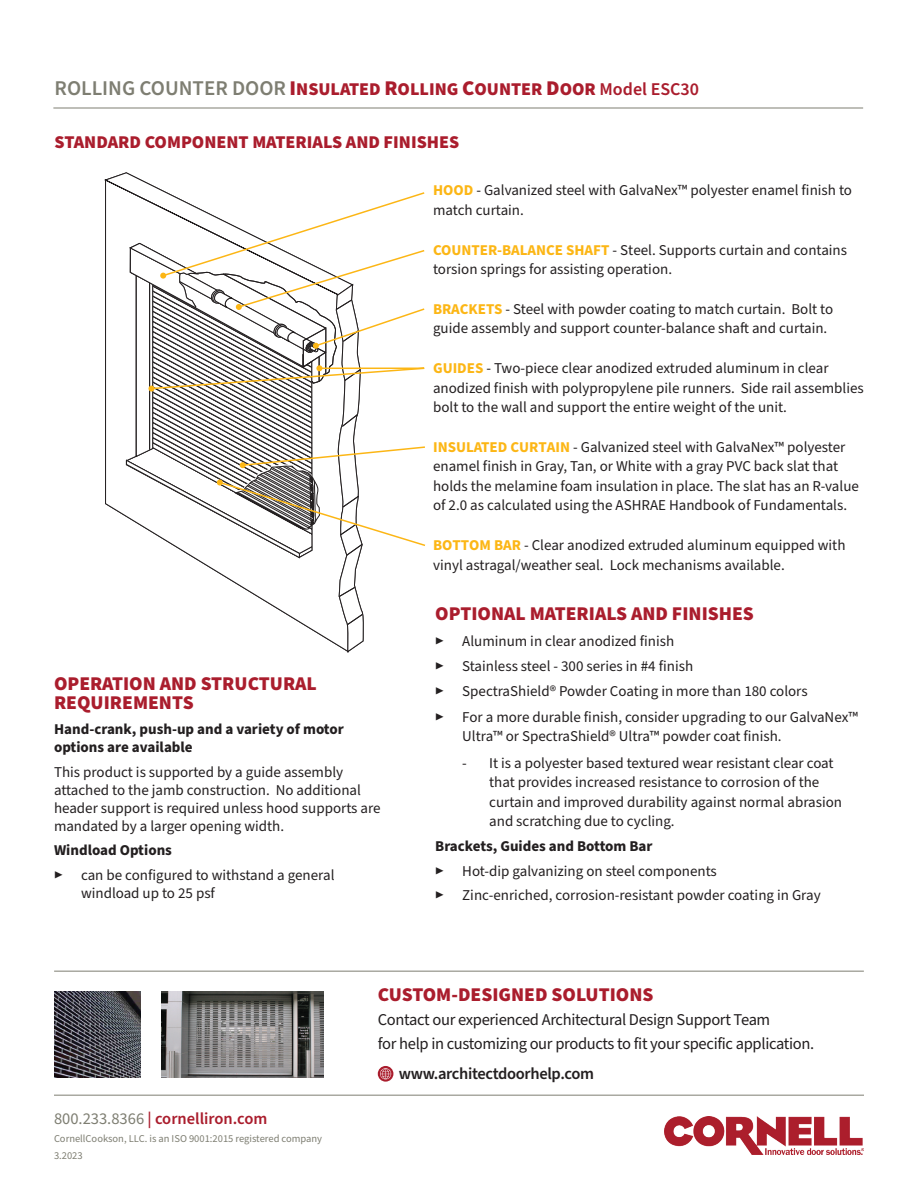
<style>
.page{position:relative;width:918px;height:1188px;background:#fff}
.page>*{position:absolute;margin:0;border:0;box-sizing:border-box;transform-origin:0 0}
.t1{font:900 19.5px/19.5px "Source Sans Pro";color:#aa1d2d}
.t2{font:900 18px "Source Sans Pro";color:#aa1d2d}
.t3{font:16.5px/24px "Source Sans Pro";letter-spacing:-.02em;color:#231f20}
.t4{font:600 16.5px "Source Sans Pro";color:#aa1d2d}
.t5{font:600 16.5px "Source Sans Pro";letter-spacing:-.02em;color:#231f20}
.t6{font:15px/19.5px "Source Sans Pro";color:#231f20}
.t7{font:700 15px/18px "Source Sans Pro";color:#231f20}
.t8{font:10.5px/17.4px "Source Sans Pro";color:#7e7e72}
.s1{font-weight:600;font-size:21px;color:#7e7e72}
.s2{font-size:21px}
.s3{font-weight:600}
.s4{font-weight:700;color:#fcb615}
.s5{font-weight:400;color:#7e7e72}
</style>
<div class="page">
<hr style="left:54px;top:1095px;width:810px;height:1px;background:#7e7e72">
<hr style="left:54px;top:971px;width:810px;height:1px;background:#7e7e72">
<hr style="left:53px;top:108px;width:810px;height:1px;background:#7e7e72">
<img style="left:664px;top:1116px;width:200px;height:38px">
<svg style="left:105px;top:172px;width:59px;height:345px"></svg>
<img style="left:162px;top:991px;width:162px;height:86px">
<img style="left:55px;top:991px;width:86px;height:86px">
<svg style="left:126px;top:191px;width:300px;height:462px"></svg>
<svg style="left:378px;top:1066px;width:15px;height:16px"></svg>
<svg style="left:380px;top:1068px;width:11px;height:11px"></svg>
<p class="t2" style="left:55px;top:76px;width:646px"><span class="s1">ROLLING COUNTER DOOR</span> <span class="s2">I</span>NSULATED <span class="s2">R</span>OLLING <span class="s2">C</span>OUNTER <span class="s2">D</span>OOR <span class="s3">Model ESC30</span></p>
<p class="t2" style="left:55px;top:130px;width:406px">STANDARD COMPONENT MATERIALS AND FINISHES</p>
<h1 class="t1" style="left:54px;top:674px;width:264px">OPERATION AND STRUCTURAL<br>REQUIREMENTS</h1>
<p class="t7" style="left:54px;top:720px;width:291px">Hand-crank, push-up and a variety of motor options are available</p>
<p class="t6" style="left:54px;top:763px;width:328px;line-height:18px">This product is supported by a guide assembly attached to the jamb construction. No additional header support is required unless hood supports are mandated by a larger opening width.</p>
<p class="t7" style="left:54px;top:842px;width:120px">Windload Options</p>
<p class="t6" style="left:81px;top:867px;width:255px;line-height:18px;text-indent:-27px">▶ can be configured to withstand a general windload up to 25 psf</p>
<p class="t6" style="left:433px;top:181px;width:420px"><span class="s4">HOOD</span> - Galvanized steel with GalvaNex™ polyester enamel finish to match curtain.</p>
<p class="t6" style="left:433px;top:240px;width:416px"><span class="s4">COUNTER-BALANCE SHAFT</span> - Steel. Supports curtain and contains torsion springs for assisting operation.</p>
<p class="t6" style="left:433px;top:300px;width:402px"><span class="s4">BRACKETS</span> - Steel with powder coating to match curtain. Bolt to guide assembly and support counter-balance shaft and curtain.</p>
<p class="t6" style="left:433px;top:359px;width:432px"><span class="s4">GUIDES</span> - Two-piece clear anodized extruded aluminum in clear anodized finish with polypropylene pile runners. Side rail assemblies bolt to the wall and support the entire weight of the unit.</p>
<p class="t6" style="left:433px;top:438px;width:427px"><span class="s4">INSULATED CURTAIN</span> - Galvanized steel with GalvaNex™ polyester enamel finish in Gray, Tan, or White with a gray PVC back slat that holds the melamine foam insulation in place. The slat has an R-value of 2.0 as calculated using the ASHRAE Handbook of Fundamentals.</p>
<p class="t6" style="left:433px;top:536px;width:414px"><span class="s4">BOTTOM BAR</span> - Clear anodized extruded aluminum equipped with vinyl astragal/weather seal. Lock mechanisms available.</p>
<h1 class="t1" style="left:435px;top:604px;width:320px">OPTIONAL MATERIALS AND FINISHES</h1>
<p class="t6" style="left:435px;top:629px;width:374px;line-height:24.8px">▶ Aluminum in clear anodized finish<br>▶ Stainless steel - 300 series in #4 finish<br>▶ SpectraShield® Powder Coating in more than 180 colors</p>
<p class="t6" style="left:462px;top:708px;width:397px;text-indent:-27px">▶ For a more durable finish, consider upgrading to our GalvaNex™<br>Ultra™ or SpectraShield® Ultra™ powder coat finish.</p>
<p class="t6" style="left:489px;top:753px;width:354px;text-indent:-27px">- It is a polyester based textured wear resistant clear coat that provides increased resistance to corrosion of the curtain and improved durability against normal abrasion and scratching due to cycling.</p>
<p class="t7" style="left:435px;top:837px;width:219px">Brackets, Guides and Bottom Bar</p>
<p class="t6" style="left:435px;top:859px;width:387px;line-height:24.8px">▶ Hot-dip galvanizing on steel components<br>▶ Zinc-enriched, corrosion-resistant powder coating in Gray</p>
<p class="t4" style="left:54px;top:1107px;width:215px"><span class="s5">800.233.8366</span> | cornelliron.com</p>
<p class="t8" style="left:54px;top:1130px;width:270px">CornellCookson, LLC. is an ISO 9001:2015 registered company<br>3.2023</p>
<h1 class="t1" style="left:378px;top:986px;width:277px">CUSTOM-DESIGNED SOLUTIONS</h1>
<p class="t3" style="left:378px;top:1009px;width:438px">Contact our experienced Architectural Design Support Team<br>for help in customizing our products to fit your specific application.</p>
<p class="t5" style="left:399px;top:1062px;width:197px">www.architectdoorhelp.com</p>
</div>
